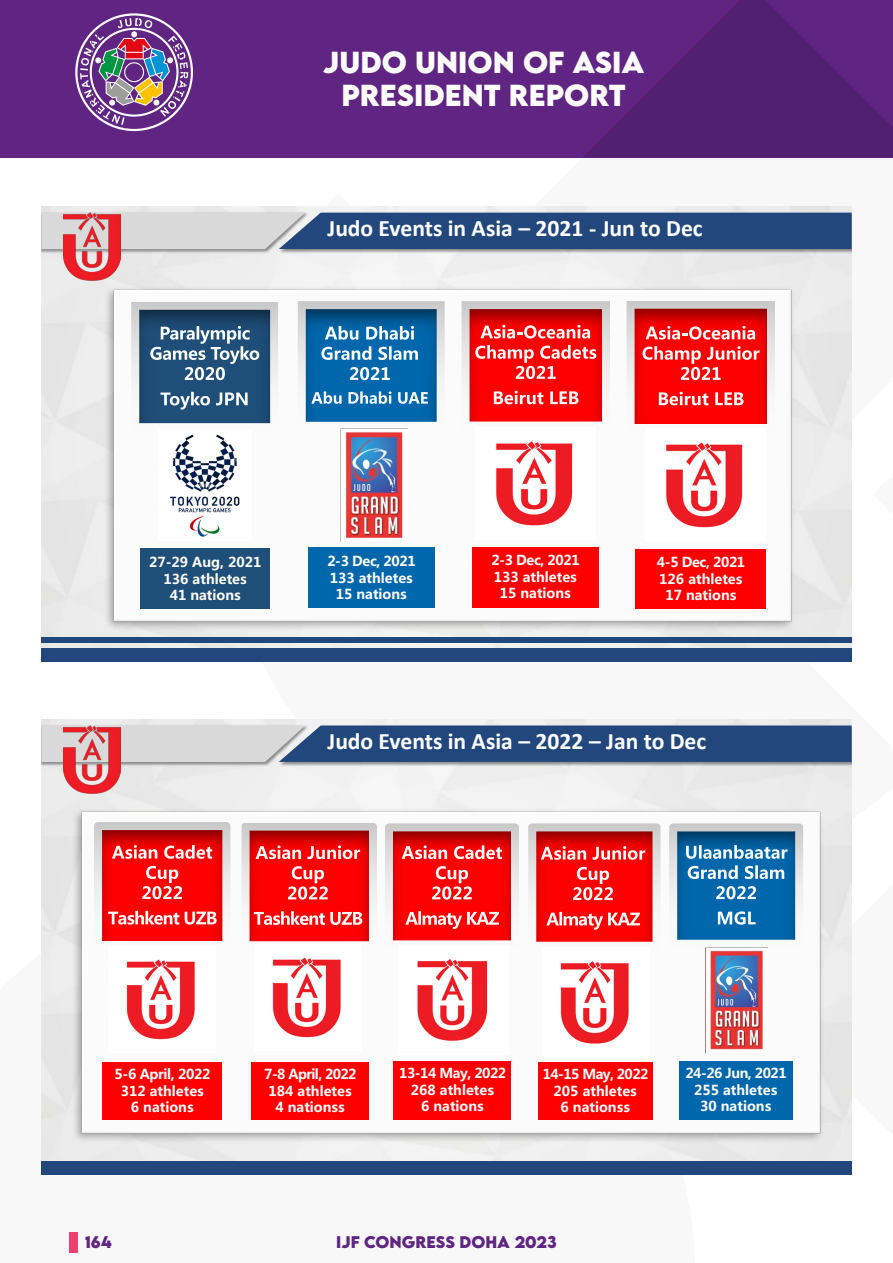
<style>
.page{position:relative;width:893px;height:1263px;background:#fff}
.page>*{position:absolute;margin:0;border:0;box-sizing:border-box;transform-origin:0 0}
.Page_headtitle{font:700 27px "LEMONMILK";color:#fcfcfc}
.t1{font:700 23.7px "Calibri";color:#fff}
.t2{font:700 15px "LEMONMILK";color:#602583}
.t3{font:700 13.5px/16.5px "Microsoft Ya Hei";color:#fff;text-align:center}
</style>
<div class="page">
<svg style="left:851px;top:744px;width:1px;height:431px"></svg>
<div style="left:0;top:0;width:893px;height:157px;background:#602483"></div>
<svg style="left:584px;top:0;width:309px;height:157px;fill:#522071"></svg>
<svg style="left:75px;top:13px;width:118px;height:118px"></svg>
<div style="left:69px;top:1232px;width:8px;height:20px;background:#ef3f71"></div>
<div style="left:41px;top:206px;width:810px;height:442px;background:#ececec"></div>
<img style="left:100px;top:282px;width:698px;height:352px">
<img style="left:41px;top:211px;width:236px;height:43px">
<img style="left:277px;top:211px;width:574px;height:43px">
<svg style="left:41px;top:213px;width:810px;height:36px;background:#526d95"></svg>
<div style="left:41px;top:648px;width:810px;height:14px;background:#22477d"></div>
<div style="left:41px;top:637px;width:810px;height:5px;background:#22477d"></div>
<img style="left:63px;top:211px;width:58px;height:70px">
<svg style="left:462px;top:301px;width:148px;height:129px"></svg>
<div style="left:472px;top:547px;width:127px;height:60px;background:#f00"></div>
<img style="left:475px;top:428px;width:120px;height:111px">
<svg style="left:298px;top:301px;width:147px;height:129px"></svg>
<div style="left:308px;top:547px;width:127px;height:61px;background:#0067ac"></div>
<svg style="left:131px;top:302px;width:147px;height:129px"></svg>
<div style="left:141px;top:548px;width:129px;height:61px;background:#1f4e79"></div>
<img style="left:159px;top:431px;width:93px;height:109px">
<img style="left:341px;top:429px;width:67px;height:112px">
<svg style="left:627px;top:301px;width:148px;height:131px;background:#f04646"></svg>
<img style="left:645px;top:428px;width:121px;height:113px">
<div style="left:635px;top:549px;width:131px;height:60px;background:#f00"></div>
<img style="left:41px;top:724px;width:236px;height:43px">
<svg style="left:41px;top:725px;width:810px;height:37px;background:#556f96"></svg>
<div style="left:41px;top:1161px;width:810px;height:14px;background:#22477d"></div>
<img style="left:63px;top:724px;width:58px;height:70px">
<img style="left:69px;top:804px;width:758px;height:343px">
<svg style="left:385px;top:823px;width:134px;height:125px;background:#f04949"></svg>
<div style="left:394px;top:1061px;width:117px;height:58px;background:#f00"></div>
<img style="left:398px;top:946px;width:111px;height:108px">
<svg style="left:242px;top:822px;width:135px;height:127px;background:#f04747"></svg>
<div style="left:251px;top:1062px;width:118px;height:57px;background:#f00"></div>
<img style="left:254px;top:944px;width:107px;height:107px">
<svg style="left:94px;top:822px;width:136px;height:127px;background:#ef4646"></svg>
<div style="left:103px;top:1062px;width:119px;height:57px;background:#f00"></div>
<svg style="left:528px;top:823px;width:132px;height:127px"></svg>
<div style="left:538px;top:1062px;width:115px;height:57px;background:#f00"></div>
<img style="left:543px;top:948px;width:107px;height:109px">
<img style="left:109px;top:946px;width:106px;height:106px">
<svg style="left:669px;top:823px;width:134px;height:125px"></svg>
<div style="left:679px;top:1061px;width:114px;height:58px;background:#0067ac"></div>
<img style="left:705px;top:948px;width:62px;height:104px">
<p class="Page_headtitle" style="left:323px;top:44px;width:323px">JUDO UNION OF ASIA</p>
<p class="Page_headtitle" style="left:341px;top:77px;width:266px">PRESIDENT REPORT</p>
<p class="t1" style="left:328px;top:212px;width:377px">Judo Events in Asia – 2021 - Jun to Dec</p>
<p class="t3" style="left:491px;top:552px;width:90px">2-3 Dec, 2021<br>133 athletes<br>15 nations</p>
<p class="t3" style="left:327px;top:552px;width:90px">2-3 Dec, 2021<br>133 athletes<br>15 nations</p>
<p class="t3" style="left:149px;top:553px;width:114px">27-29 Aug, 2021<br>136 athletes<br>41 nations</p>
<p class="t3" style="left:657px;top:554px;width:90px">4-5 Dec, 2021<br>126 athletes<br>17 nations</p>
<p class="t1" style="left:328px;top:725px;width:380px">Judo Events in Asia – 2022 – Jan to Dec</p>
<p class="t3" style="left:115px;top:1065px;width:97px">5-6 April, 2022<br>312 athletes<br>6 nations</p>
<p class="t3" style="left:543px;top:1065px;width:107px">14-15 May, 2022<br>205 athletes<br>6 nationss</p>
<p class="t3" style="left:685px;top:1065px;width:103px">24-26 Jun, 2021<br>255 athletes<br>30 nations</p>
<p class="t3" style="left:399px;top:1065px;width:108px">13-14 May, 2022<br>268 athletes<br>6 nations</p>
<p class="t3" style="left:264px;top:1065px;width:94px">7-8 April, 2022<br>184 athletes<br>4 nationss</p>
<p class="t2" style="left:85px;top:1232px;width:28px">164</p>
<p class="t2" style="left:336px;top:1232px;width:222px">IJF CONGRESS DOHA 2023</p>
</div>
